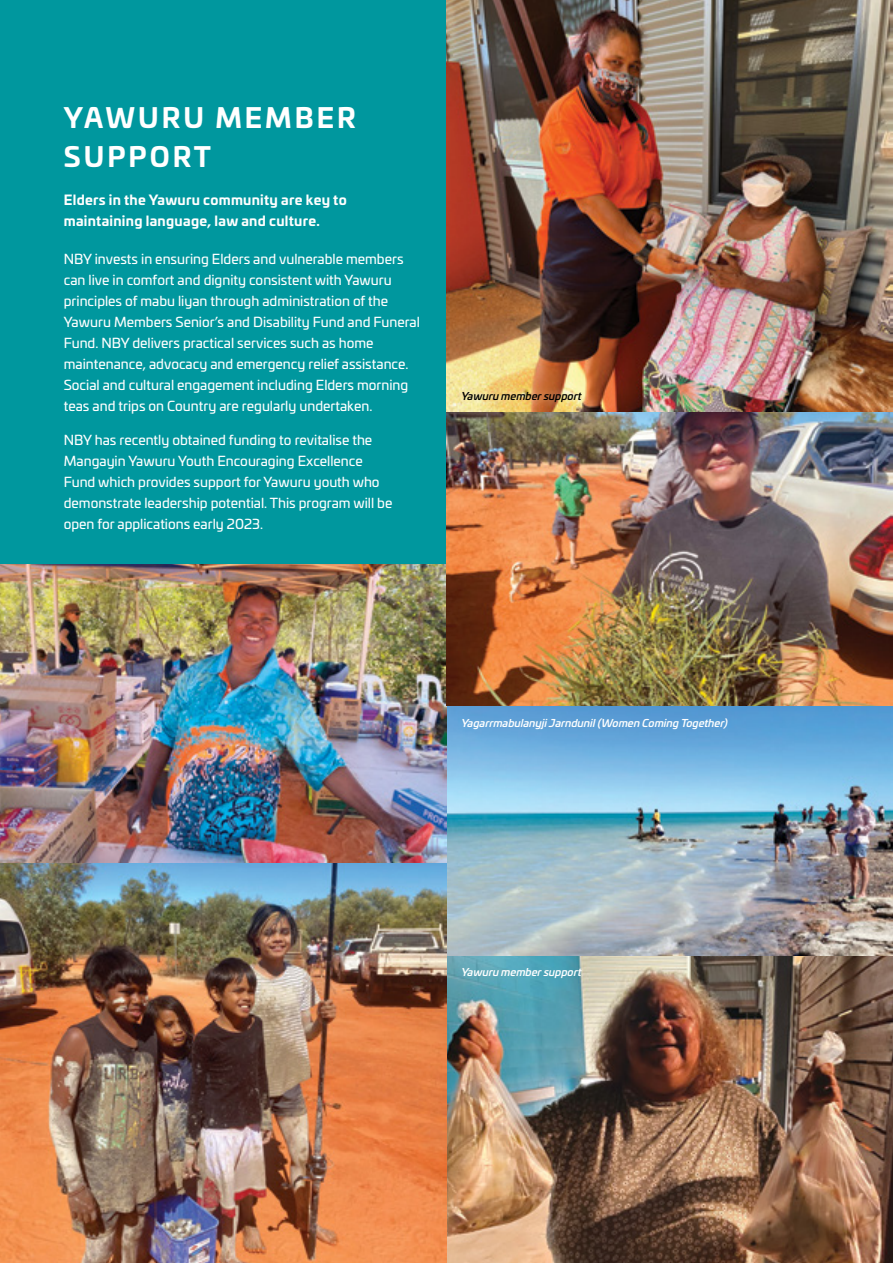
<style>
.page{position:relative;width:893px;height:1263px;background:#fff}
.page>*{position:absolute;margin:0;border:0;box-sizing:border-box;transform-origin:0 0}
.t1{font:700 27px/39px "Univia Pro";letter-spacing:.11em;color:#fff}
.t2{font:13.5px/21px "Univia Pro";color:#fff}
.t3{font:700 13.5px/21px "Univia Pro";letter-spacing:.02em;color:#fff}
.t4{font:italic 500 10.5px "Univia Pro";color:#fff}
.t5{font:italic 500 10.5px "Univia Pro";color:#000}
</style>
<div class="page">
<div style="left:0;top:0;width:446px;height:564px;background:#00979e"></div>
<img style="left:446px;top:0;width:447px;height:1263px">
<img style="left:0;top:564px;width:446px;height:699px">
<div style="left:453px;top:382px;width:138px;height:30px;background:#fff;opacity:.4"></div>
<h1 class="t1" style="left:64px;top:96px;width:293px">YAWURU MEMBER<br>SUPPORT</h1>
<p class="t3" style="left:64px;top:188px;width:284px">Elders in the Yawuru community are key to maintaining language, law and culture.</p>
<p class="t2" style="left:64px;top:248px;width:358px">NBY invests in ensuring Elders and vulnerable members can live in comfort and dignity consistent with Yawuru principles of mabu liyan through administration of the Yawuru Members Senior’s and Disability Fund and Funeral Fund. NBY delivers practical services such as home maintenance, advocacy and emergency relief assistance.<br>Social and cultural engagement including Elders morning teas and trips on Country are regularly undertaken.</p>
<p class="t2" style="left:64px;top:429px;width:330px">NBY has recently obtained funding to revitalise the Mangayin Yawuru Youth Encouraging Excellence Fund which provides support for Yawuru youth who demonstrate leadership potential. This program will be open for applications early 2023.</p>
<p class="t5" style="left:461px;top:388px;width:125px">Yawuru membersupport</p>
<p class="t4" style="left:461px;top:715px;width:271px">YagarrmabulanyjiJarndunil(Women Coming Together)</p>
<p class="t4" style="left:461px;top:964px;width:125px">Yawuru membersupport</p>
</div>
